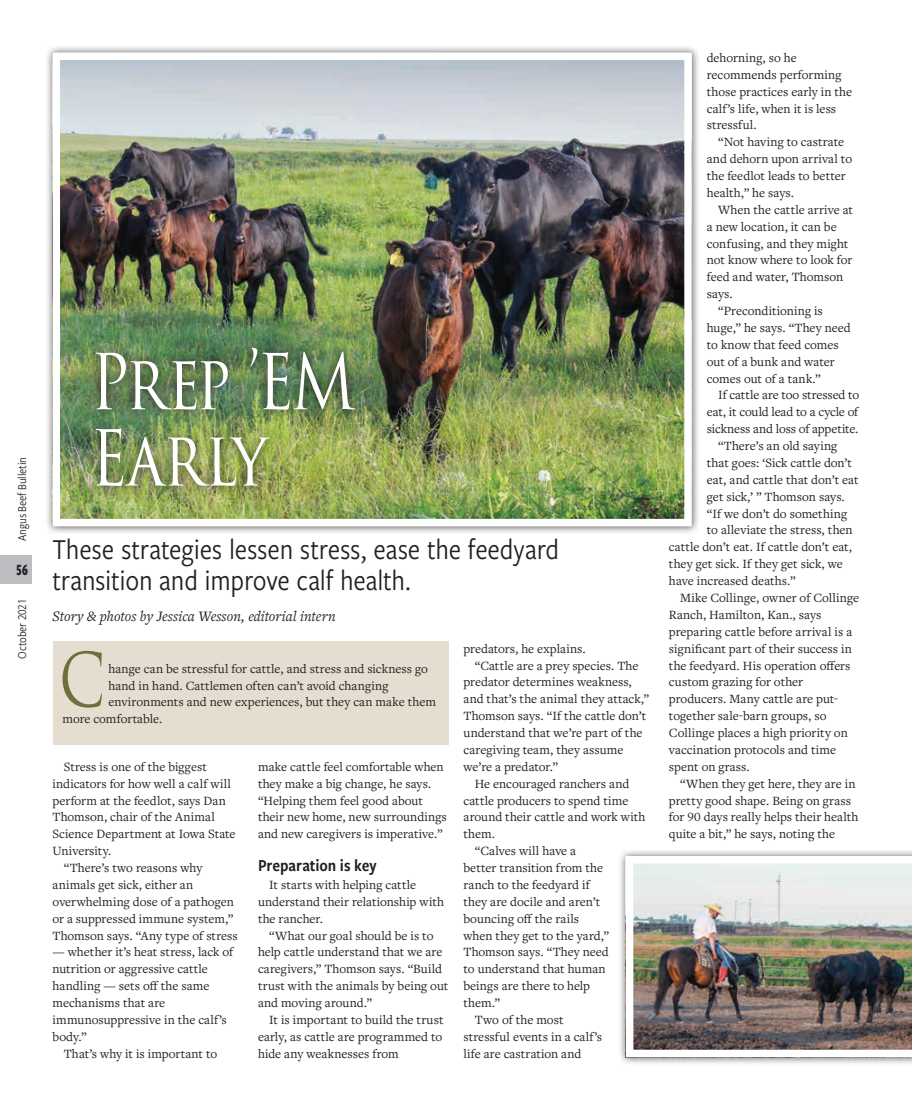
<style>
.page{position:relative;width:912px;height:1114px;background:#fff}
.page>*{position:absolute;margin:0;border:0;box-sizing:border-box;transform-origin:0 0}
.Feature_Headline{font:75px/76.2px "Trajan Pro 3";letter-spacing:-.035em;color:#fff;scale:.82 1}
.body_text_drop_cap{font:72.38px "Trajan Pro 3";color:#6d7139;scale:.8 1}
.deck{font:30px/31.2px "Freight Sans Cnd Pro";letter-spacing:-.01em;color:#231f20}
.subhead{font:17.5px "Freight Sans Cnd Pro Semi";color:#231f20}
.t1{font:700 16.25px "Freight Sans Cmp Pro";color:#231f20;scale:.9 1}
.feature_byline{font:italic 15px "Freight Text Pro";color:#231f20}
.Feature_body{font:13.12px/16.9px "Freight Text Pro";color:#231f20}
.body_text_drop_cap-2{font:13.12px "Freight Text Pro";color:#231f20}
.t2{font:12.5px "Freight Sans Cnd Pro";letter-spacing:-.01em;color:#231f20}
</style>
<div class="page">
<div style="left:52px;top:641px;width:396px;height:103px;background:#e5ddd0"></div>
<div style="left:45px;top:44px;width:654px;height:490px;background:#231f20;opacity:.75"></div>
<img style="left:61px;top:61px;width:621px;height:456px">
<div style="left:52px;top:52px;width:639px;height:474px;border:8px solid #fff"></div>
<div style="left:87px;top:339px;width:277px;height:156px;background:#231f20;opacity:.75"></div>
<div style="left:617px;top:848px;width:294px;height:217px;background:#231f20;opacity:.75"></div>
<img style="left:625px;top:856px;width:286px;height:201px">
<div style="left:0;top:556px;width:32px;height:28px;background:#bcbdc0"></div>
<p class="t2" style="left:14px;top:541px;width:85px;rotate:-90deg">Angus Beef Bulletin</p>
<p class="t1" style="left:16px;top:558px;width:14px">56</p>
<p class="t2" style="left:14px;top:659px;width:61px;rotate:-90deg">October 2021</p>
<p class="Feature_Headline" style="left:90px;top:347px;width:325px">Prep ’EM<br>Early</p>
<p class="deck" style="left:52px;top:532px;width:508px">These strategies lessen stress, ease the feedyard transition and improve calf health.</p>
<p class="feature_byline" style="left:52px;top:606px;width:284px">Story &amp; photos by Jessica Wesson, editorial intern</p>
<p class="body_text_drop_cap" style="left:59px;top:630px;width:60px">C</p>
<p class="Feature_body" style="left:463px;top:639px;width:124px">predators, he explains.</p>
<p class="Feature_body" style="left:463px;top:656px;width:187px;text-indent:11px">“Cattle are a prey species. The predator determines weakness, and that’s the animal they attack,”<br>Thomson says. “If the cattle don’t understand that we’re part of the caregiving team, they assume we’re a predator.”</p>
<p class="Feature_body" style="left:463px;top:774px;width:183px;text-indent:11px">He encouraged ranchers and cattle producers to spend time around their cattle and work with them.</p>
<p class="Feature_body" style="left:463px;top:842px;width:147px;text-indent:11px">“Calves will have a better transition from the ranch to the feedyard if they are docile and aren’t bouncing off the rails when they get to the yard,”<br>Thomson says. “They need to understand that human beings are there to help them.”</p>
<p class="Feature_body" style="left:463px;top:1011px;width:140px;text-indent:11px">Two of the most stressful events in a calf’s life are castration and</p>
<p class="body_text_drop_cap-2" style="left:108px;top:660px;width:321px">hange can be stressful for cattle, and stress and sickness go</p>
<p class="body_text_drop_cap-2" style="left:108px;top:677px;width:281px">hand in hand. Cattlemen often can’t avoid changing</p>
<p class="body_text_drop_cap-2" style="left:108px;top:693px;width:329px">environments and new experiences, but they can make them</p>
<p class="body_text_drop_cap-2" style="left:62px;top:710px;width:101px">more comfortable.</p>
<p class="Feature_body" style="left:52px;top:758px;width:184px;text-indent:11px">Stress is one of the biggest indicators for how well a calf will perform at the feedlot, says Dan<br>Thomson, chair of the Animal<br>Science Department at Iowa State<br>University.</p>
<p class="Feature_body" style="left:52px;top:859px;width:187px;text-indent:11px">“There’s two reasons why animals get sick, either an overwhelming dose of a pathogen or a suppressed immune system,”<br>Thomson says. “Any type of stress</p>
<p class="Feature_body" style="left:52px;top:943px;width:182px">— whether it’s heat stress, lack of nutrition or aggressive cattle handling — sets off the same mechanisms that are immunosuppressive in the calf’s body.”</p>
<p class="Feature_body" style="left:64px;top:1044px;width:155px">That’s why it is important to</p>
<p class="Feature_body" style="left:258px;top:758px;width:190px">make cattle feel comfortable when they make a big change, he says. “Helping them feel good about their new home, new surroundings and new caregivers is imperative.”</p>
<p class="subhead" style="left:258px;top:854px;width:120px">Preparation is key</p>
<p class="Feature_body" style="left:258px;top:876px;width:187px;text-indent:11px">It starts with helping cattle understand their relationship with the rancher.</p>
<p class="Feature_body" style="left:258px;top:926px;width:192px;text-indent:11px">“What our goal should be is to help cattle understand that we are caregivers,” Thomson says. “Build trust with the animals by being out and moving around.”</p>
<p class="Feature_body" style="left:258px;top:1011px;width:187px;text-align:justify;text-indent:11px">It is important to build the trust early, as cattle are programmed to hide any weaknesses from</p>
<p class="Feature_body" style="left:706px;top:49px;width:147px">dehorning, so he recommends performing those practices early in the calf’s life, when it is less stressful.</p>
<p class="Feature_body" style="left:706px;top:133px;width:147px;text-indent:11px">“Not having to castrate and dehorn upon arrival to the feedlot leads to better health,” he says.</p>
<p class="Feature_body" style="left:706px;top:201px;width:148px;text-indent:11px">When the cattle arrive at a new location, it can be confusing, and they might not know where to look for feed and water, Thomson says.</p>
<p class="Feature_body" style="left:706px;top:302px;width:145px;text-indent:11px">“Preconditioning is huge,” he says. “They need to know that feed comes out of a bunk and water comes out of a tank.”</p>
<p class="Feature_body" style="left:706px;top:386px;width:154px;text-align:justify;text-indent:11px">If cattle are too stressed to eat, it could lead to a cycle of sickness and loss of appetite.</p>
<p class="Feature_body" style="left:718px;top:437px;width:121px">“There’s an old saying</p>
<p class="Feature_body" style="left:706px;top:454px;width:147px">that goes: ‘Sick cattle don’t</p>
<p class="Feature_body" style="left:706px;top:471px;width:153px">eat, and cattle that don’t eat</p>
<p class="Feature_body" style="left:706px;top:488px;width:139px">get sick,’ ” Thomson says.</p>
<p class="Feature_body" style="left:706px;top:504px;width:142px">“If we don’t do something</p>
<p class="Feature_body" style="left:706px;top:521px;width:147px">to alleviate the stress, then</p>
<p class="Feature_body" style="left:668px;top:538px;width:184px">cattle don’t eat. If cattle don’t eat,</p>
<p class="Feature_body" style="left:668px;top:555px;width:175px">they get sick. If they get sick, we</p>
<p class="Feature_body" style="left:668px;top:572px;width:128px">have increased deaths.”</p>
<p class="Feature_body" style="left:668px;top:589px;width:192px;text-indent:11px">Mike Collinge, owner of Collinge<br>Ranch, Hamilton, Kan., says preparing cattle before arrival is a significant part of their success in the feedyard. His operation offers custom grazing for other producers. Many cattle are put&shy;together sale-barn groups, so<br>Collinge places a high priority on vaccination protocols and time spent on grass.</p>
<p class="Feature_body" style="left:668px;top:774px;width:191px;text-indent:11px">“When they get here, they are in pretty good shape. Being on grass for 90 days really helps their health quite a bit,” he says, noting the</p>
</div>
